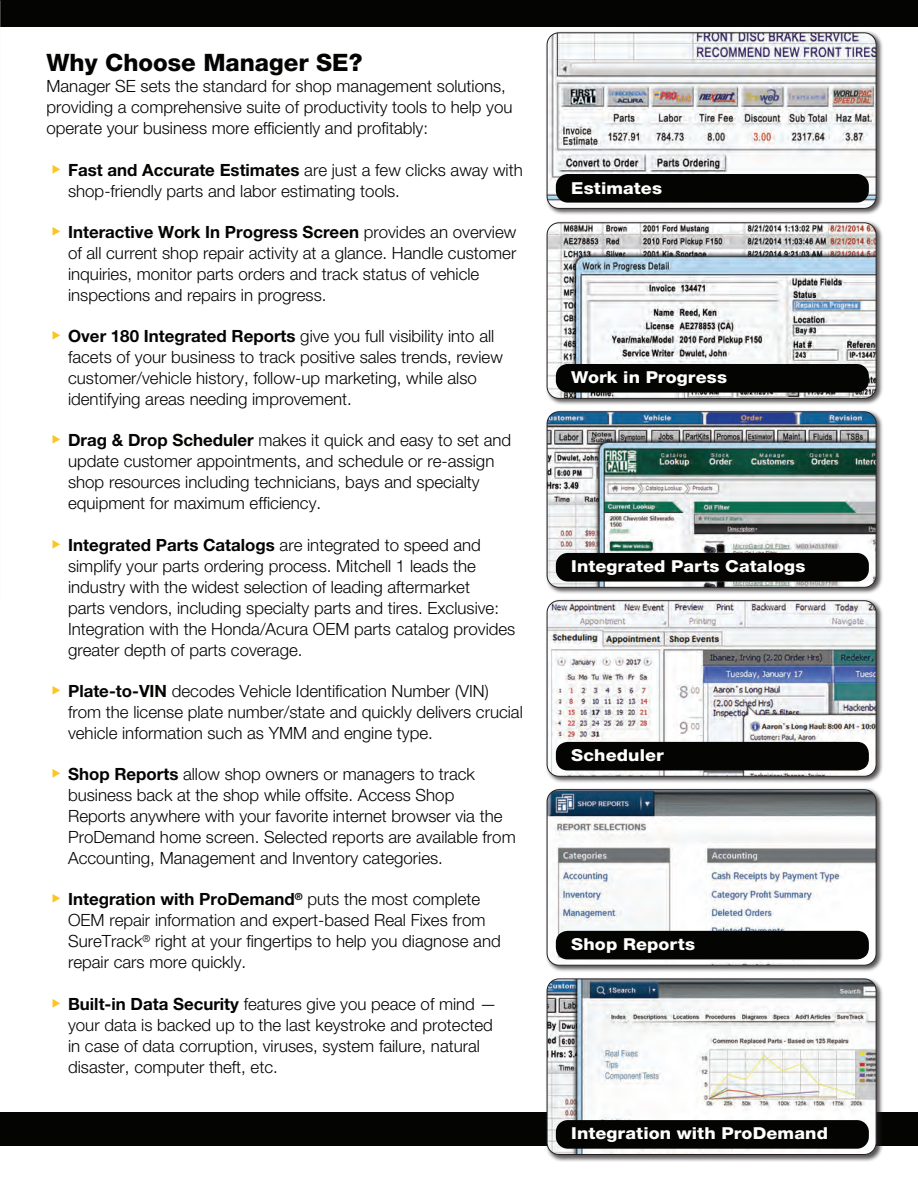
<style>
.page{position:relative;width:918px;height:1188px;background:#fff}
.page>*{position:absolute;margin:0;border:0;box-sizing:border-box;transform-origin:0 0}
.t1{font:800 24px "Helvetica Neue LT Std";color:#040503}
.t2{font:300 16.8px/21px "Helvetica Neue LT Std";color:#040503}
.t3{font:800 16.5px "Helvetica Neue LT Std";letter-spacing:.005em;color:#fff;scale:1.09 1}
.s1{font-weight:700}
</style>
<div class="page">
<div style="left:0;top:0;width:918px;height:26px;background:#040503"></div>
<div style="left:0;top:1112px;width:918px;height:33px;background:#040503"></div>
<img style="left:0;top:0;width:1px;height:600px">
<div style="left:545px;top:977px;width:338px;height:185px;background:#231f20;opacity:.75"></div>
<img style="left:547px;top:979px;width:329px;height:175px">
<div style="left:547px;top:979px;width:329px;height:176px;border:1px solid #231f20;border-radius:12px"></div>
<div style="left:556px;top:1120px;width:313px;height:29px;background:#040503;border-radius:12px"></div>
<div style="left:545px;top:787px;width:338px;height:186px;background:#231f20;opacity:.75"></div>
<img style="left:547px;top:790px;width:329px;height:175px">
<div style="left:547px;top:789px;width:329px;height:176px;border:1px solid #231f20;border-radius:12px"></div>
<div style="left:556px;top:931px;width:313px;height:28px;background:#040503;border-radius:12px"></div>
<div style="left:545px;top:598px;width:338px;height:186px;background:#231f20;opacity:.75"></div>
<img style="left:547px;top:601px;width:329px;height:175px">
<div style="left:547px;top:600px;width:329px;height:177px;border:1px solid #231f20;border-radius:12px"></div>
<div style="left:556px;top:742px;width:313px;height:28px;background:#040503;border-radius:12px"></div>
<div style="left:545px;top:410px;width:338px;height:185px;background:#231f20;opacity:.75"></div>
<img style="left:547px;top:412px;width:329px;height:175px">
<div style="left:547px;top:412px;width:329px;height:176px;border:1px solid #231f20;border-radius:12px"></div>
<div style="left:556px;top:553px;width:313px;height:29px;background:#040503;border-radius:12px"></div>
<div style="left:545px;top:221px;width:338px;height:185px;background:#231f20;opacity:.75"></div>
<img style="left:547px;top:223px;width:329px;height:175px">
<div style="left:547px;top:223px;width:329px;height:176px;border:1px solid #231f20;border-radius:12px"></div>
<div style="left:556px;top:364px;width:313px;height:29px;background:#040503;border-radius:12px"></div>
<div style="left:545px;top:31px;width:338px;height:185px;background:#231f20;opacity:.75"></div>
<img style="left:547px;top:33px;width:329px;height:175px">
<div style="left:547px;top:33px;width:329px;height:176px;border:1px solid #231f20;border-radius:12px"></div>
<div style="left:556px;top:174px;width:313px;height:29px;background:#040503;border-radius:12px"></div>
<p class="t1" style="left:46px;top:48px;width:318px">Why Choose Manager SE?</p>
<p class="t2" style="left:46px;top:75px;width:468px">Manager SE sets the standard for shop management solutions, providing a comprehensive suite of productivity tools to help you operate your business more efficiently and profitably:</p>
<p class="t2" style="left:68px;top:159px;width:456px"><span class="s1">Fast and Accurate Estimates</span> are just a few clicks away with shop-friendly parts and labor estimating tools.</p>
<p class="t2" style="left:68px;top:221px;width:450px"><span class="s1">Interactive Work In Progress Screen</span> provides an overview of all current shop repair activity at a glance. Handle customer inquiries, monitor parts orders and track status of vehicle inspections and repairs in progress.</p>
<p class="t2" style="left:68px;top:325px;width:436px"><span class="s1">Over 180 Integrated Reports</span> give you full visibility into all facets of your business to track positive sales trends, review customer/vehicle history, follow-up marketing, while also identifying areas needing improvement.</p>
<p class="t2" style="left:68px;top:429px;width:445px"><span class="s1">Drag &amp; Drop Scheduler</span> makes it quick and easy to set and update customer appointments, and schedule or re-assign shop resources including technicians, bays and specialty equipment for maximum efficiency.</p>
<p class="t2" style="left:68px;top:534px;width:449px"><span class="s1">Integrated Parts Catalogs</span> are integrated to speed and simplify your parts ordering process. Mitchell 1 leads the industry with the widest selection of leading aftermarket<br>parts vendors, including specialty parts and tires. Exclusive:<br>Integration with the Honda/Acura OEM parts catalog provides greater depth of parts coverage.</p>
<p class="t2" style="left:68px;top:680px;width:456px"><span class="s1">Plate-to-VIN</span> decodes Vehicle Identification Number (VIN) from the license plate number/state and quickly delivers crucial vehicle information such as YMM and engine type.</p>
<p class="t2" style="left:68px;top:763px;width:449px"><span class="s1">Shop Reports</span> allow shop owners or managers to track business back at the shop while offsite. Access Shop Reports anywhere with your favorite internet browser via the ProDemand home screen. Selected reports are available from Accounting, Management and Inventory categories.</p>
<p class="t2" style="left:68px;top:888px;width:434px"><span class="s1">Integration with ProDemand</span><sup>®</sup> puts the most complete OEM repair information and expert-based Real Fixes from SureTrack<sup>®</sup> right at your fingertips to help you diagnose and repair cars more quickly.</p>
<p class="t2" style="left:68px;top:993px;width:430px"><span class="s1">Built-in Data Security</span> features give you peace of mind — your data is backed up to the last keystroke and protected in case of data corruption, viruses, system failure, natural disaster, computer theft, etc.</p>
<p class="t3" style="left:571px;top:178px;width:85px">Estimates</p>
<p class="t3" style="left:571px;top:367px;width:145px">Work in Progress</p>
<p class="t3" style="left:571px;top:557px;width:216px">Integrated Parts Catalogs</p>
<p class="t3" style="left:571px;top:746px;width:86px">Scheduler</p>
<p class="t3" style="left:571px;top:934px;width:115px">Shop Reports</p>
<p class="t3" style="left:571px;top:1123px;width:237px">Integration with ProDemand</p>
</div>
